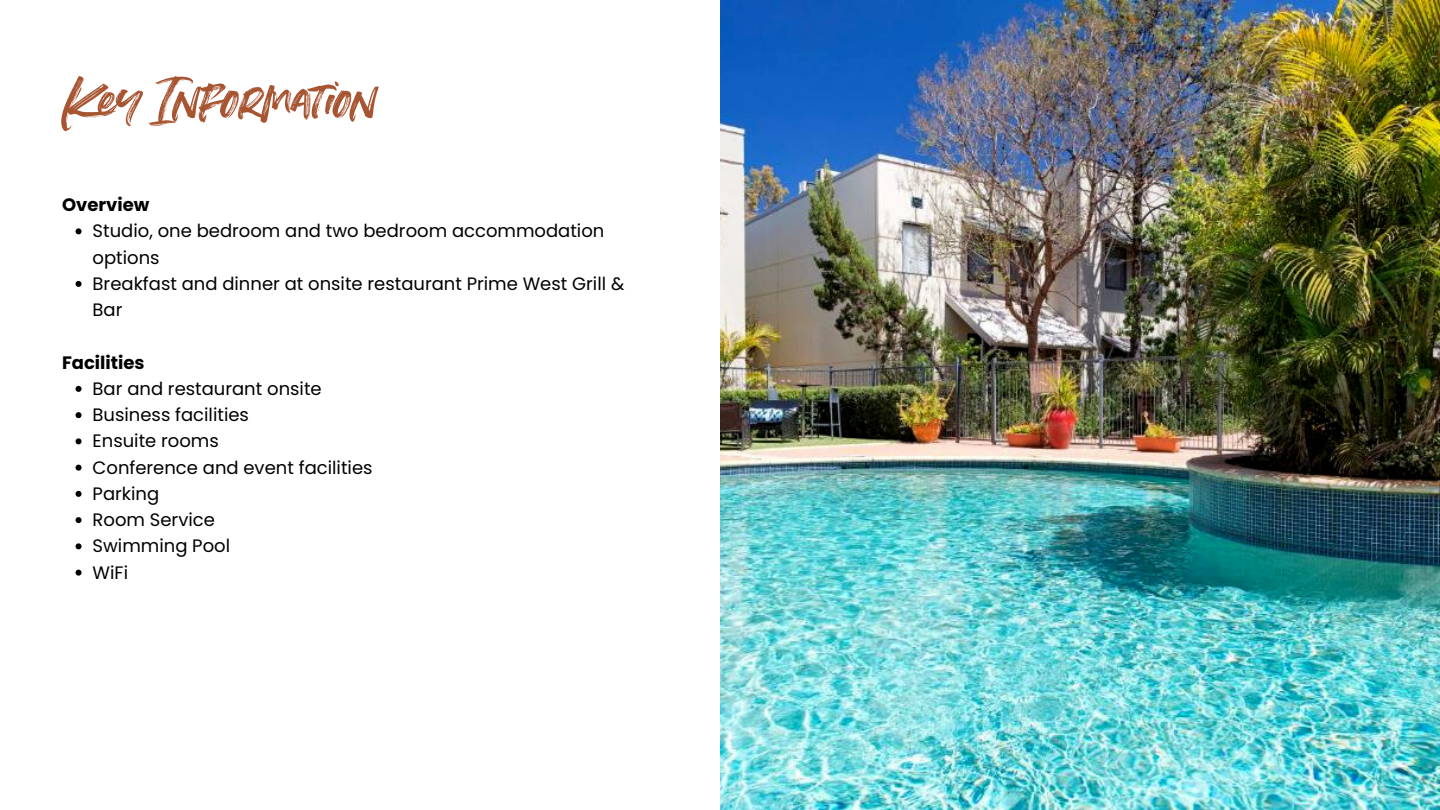
<style>
.page{position:relative;width:1440px;height:810px;background:#fff}
.page>*{position:absolute;margin:0;border:0;box-sizing:border-box;transform-origin:0 0}
.t1{font:80px "Summer Loving";color:#a75431}
.t2{font:18px/26.2px "Poppins";color:#000}
.t3{font:700 18px "Poppins";color:#000}
</style>
<div class="page">
<svg style="left:76px;top:228px;width:6px;height:6px"></svg>
<svg style="left:76px;top:281px;width:6px;height:6px"></svg>
<svg style="left:76px;top:386px;width:6px;height:6px"></svg>
<svg style="left:76px;top:412px;width:6px;height:6px"></svg>
<svg style="left:76px;top:438px;width:6px;height:6px"></svg>
<svg style="left:76px;top:465px;width:6px;height:6px"></svg>
<svg style="left:76px;top:491px;width:6px;height:6px"></svg>
<svg style="left:76px;top:517px;width:6px;height:6px"></svg>
<svg style="left:76px;top:543px;width:6px;height:6px"></svg>
<svg style="left:76px;top:570px;width:6px;height:6px"></svg>
<img style="left:720px;top:0;width:720px;height:810px">
<h1 class="t1" style="left:62px;top:44px;width:316px">KeyInformation</h1>
<p class="t3" style="left:62px;top:192px;width:89px">Overview</p>
<p class="t2" style="left:93px;top:218px;width:533px">Studio, one bedroom and two bedroom accommodation options<br>Breakfast and dinner at onsite restaurant Prime West Grill &amp;<br>Bar</p>
<p class="t3" style="left:62px;top:350px;width:84px">Facilities</p>
<p class="t2" style="left:93px;top:375px;width:281px">Bar and restaurant onsite<br>Business facilities<br>Ensuite rooms<br>Conference and event facilities<br>Parking<br>Room Service<br>Swimming Pool<br>WiFi</p>
</div>
